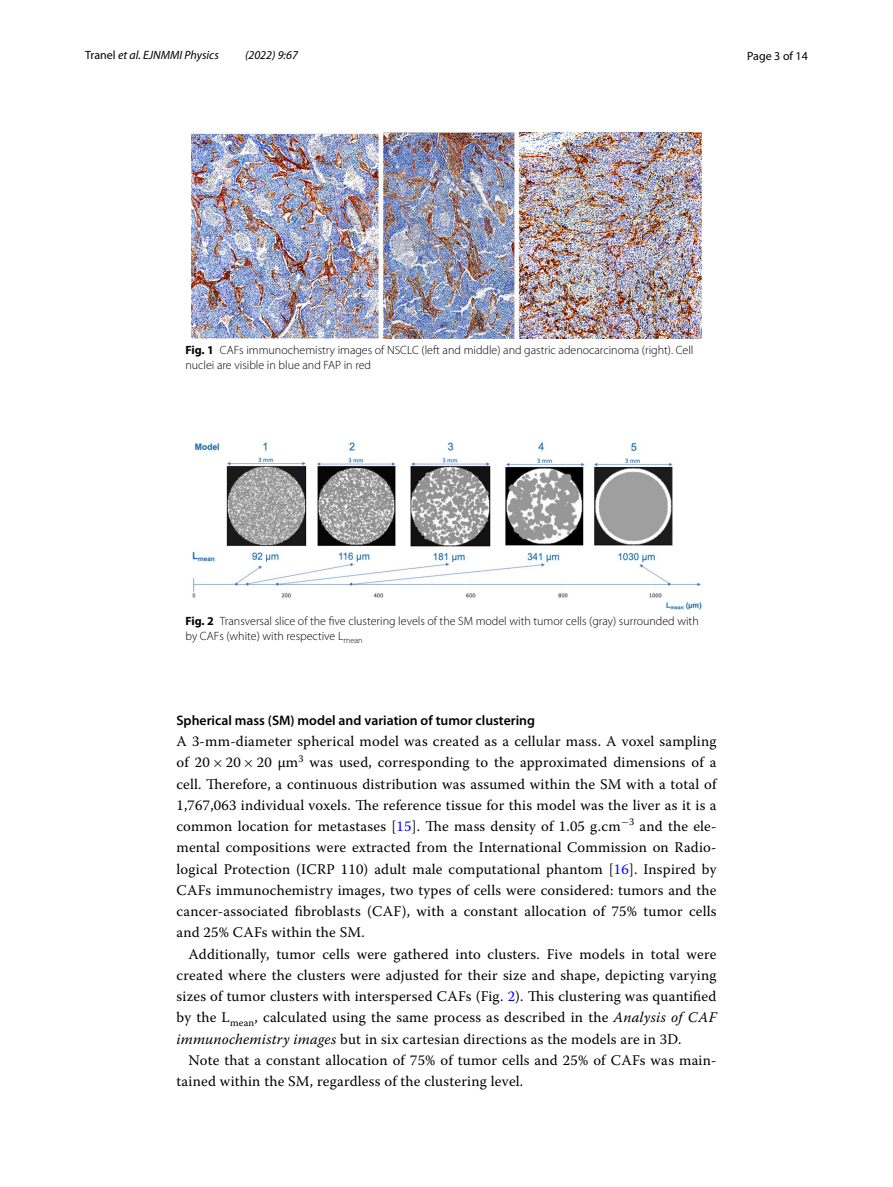
<style>
.page{position:relative;width:893px;height:1187px;background:#fff}
.page>*{position:absolute;margin:0;border:0;box-sizing:border-box;transform-origin:0 0}
.t1{font:14.7px/21.3px "Warnock Pro";letter-spacing:.015em;color:#000;text-align:justify}
.t2{font:600 13.8px "Myriad Pro";color:#000}
.t3{font:300 12px/15px "Myriad Pro";color:#000}
.t4{font:italic 12px "Myriad Pro";color:#000}
.t5{font:12px "Myriad Pro";color:#000}
.s1{font-style:normal}
.s2{font-weight:700}
.s3{font-family:"MTSY"}
.s4{color:#00f}
.s5{font-style:italic}
</style>
<div class="page">
<img style="left:191px;top:133px;width:511px;height:205px">
<img style="left:191px;top:442px;width:511px;height:167px">
<p class="t4" style="left:85px;top:48px;width:135px"><span class="s1">Tranel</span> et al. EJNMMI Physics</p>
<p class="t4" style="left:245px;top:48px;width:54px">(2022) 9:67</p>
<p class="t5" style="left:747px;top:48px;width:62px">Page 3 of 14</p>
<p class="t3" style="left:185px;top:342px;width:510px"><span class="s2">Fig. 1</span> CAFs immunochemistry images of NSCLC (left and middle) and gastric adenocarcinoma (right). Cell nuclei are visible in blue and FAP in red</p>
<p class="t3" style="left:185px;top:613px;width:515px"><span class="s2">Fig. 2</span> Transversal slice of the five clustering levels of the SM model with tumor cells (gray) surrounded with by CAFs (white) with respective L<sub>mean</sub></p>
<p class="t2" style="left:176px;top:711px;width:360px">Spherical mass (SM) model and variation of tumor clustering</p>
<p class="t1" style="left:176px;top:730px;width:542px">A 3-mm-diameter spherical model was created as a cellular mass. A voxel sampling of 20<span class="s3">×</span>20<span class="s3">×</span>20 μm<sup>3</sup> was used, corresponding to the approximated dimensions of a cell. Therefore, a continuous distribution was assumed within the SM with a total of 1,767,063 individual voxels. The reference tissue for this model was the liver as it is a common location for metastases [<span class="s4">15</span>]. The mass density of 1.05 g.cm<sup>−</sup><sup>3</sup> and the ele&shy;mental compositions were extracted from the International Commission on Radio&shy;logical Protection (ICRP 110) adult male computational phantom [<span class="s4">16</span>]. Inspired by CAFs immunochemistry images, two types of cells were considered: tumors and the cancer-associated fibroblasts (CAF), with a constant allocation of 75% tumor cells and 25% CAFs within the SM.</p>
<p class="t1" style="left:176px;top:942px;width:542px;text-indent:12px">Additionally, tumor cells were gathered into clusters. Five models in total were created where the clusters were adjusted for their size and shape, depicting varying sizes of tumor clusters with interspersed CAFs (Fig. <span class="s4">2</span>). This clustering was quantified by the L<sub>mean</sub>, calculated using the same process as described in the <span class="s5">Analysis of CAF immunochemistry images</span> but in six cartesian directions as the models are in 3D.</p>
<p class="t1" style="left:176px;top:1048px;width:542px;text-indent:12px">Note that a constant allocation of 75% of tumor cells and 25% of CAFs was main&shy;tained within the SM, regardless of the clustering level.</p>
</div>
